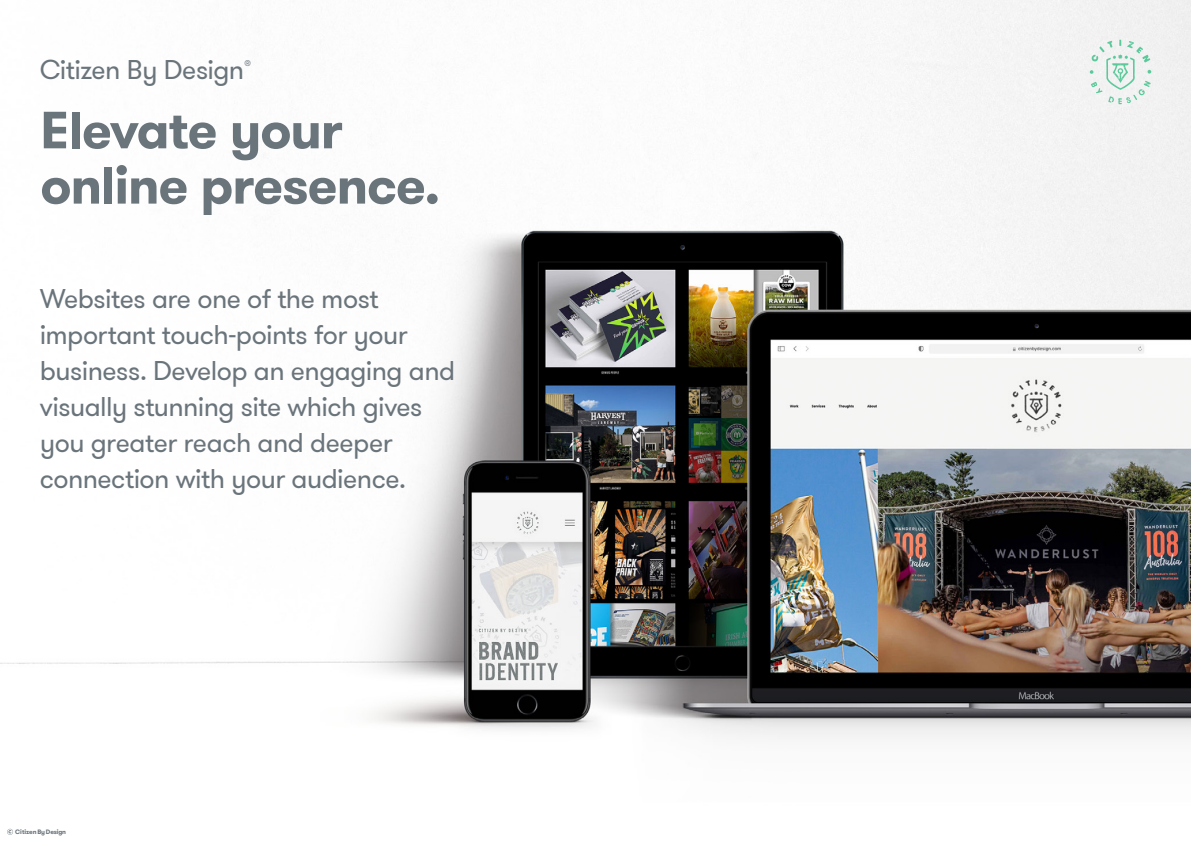
<style>
.page{position:relative;width:1191px;height:842px;background:#fff}
.page>*{position:absolute;margin:0;border:0;box-sizing:border-box;transform-origin:0 0}
.t1{font:700 52.2px/55.3px "GT Walsheim Pro";letter-spacing:-.025em;color:#6a747b}
.t2{font:27px/36px "GT Walsheim Pro";letter-spacing:-.02em;color:#6a747b}
.t3{font:8px "GT Walsheim Pro";color:#6a747b}
.t4{font:700 6.3px "GT Walsheim Pro";letter-spacing:-.02em;color:#6a747b}
</style>
<div class="page">
<img style="left:0;top:0;width:1191px;height:829px">
<svg style="left:7px;top:829px;width:6px;height:6px"></svg>
<svg style="left:1089px;top:40px;width:62px;height:64px"></svg>
<p class="t2" style="left:40px;top:52px;width:206px">Citizen By Design</p>
<p class="t3" style="left:244px;top:58px;width:8px">®</p>
<h1 class="t1" style="left:40px;top:103px;width:401px">Elevate your online presence.</h1>
<p class="t2" style="left:40px;top:282px;width:417px">Websites are one of the most important touch-points for your business. Develop an engaging and visually stunning site which gives you greater reach and deeper connection with your audience.</p>
<p class="t4" style="left:15px;top:828px;width:52px">Citizen By Design</p>
</div>
